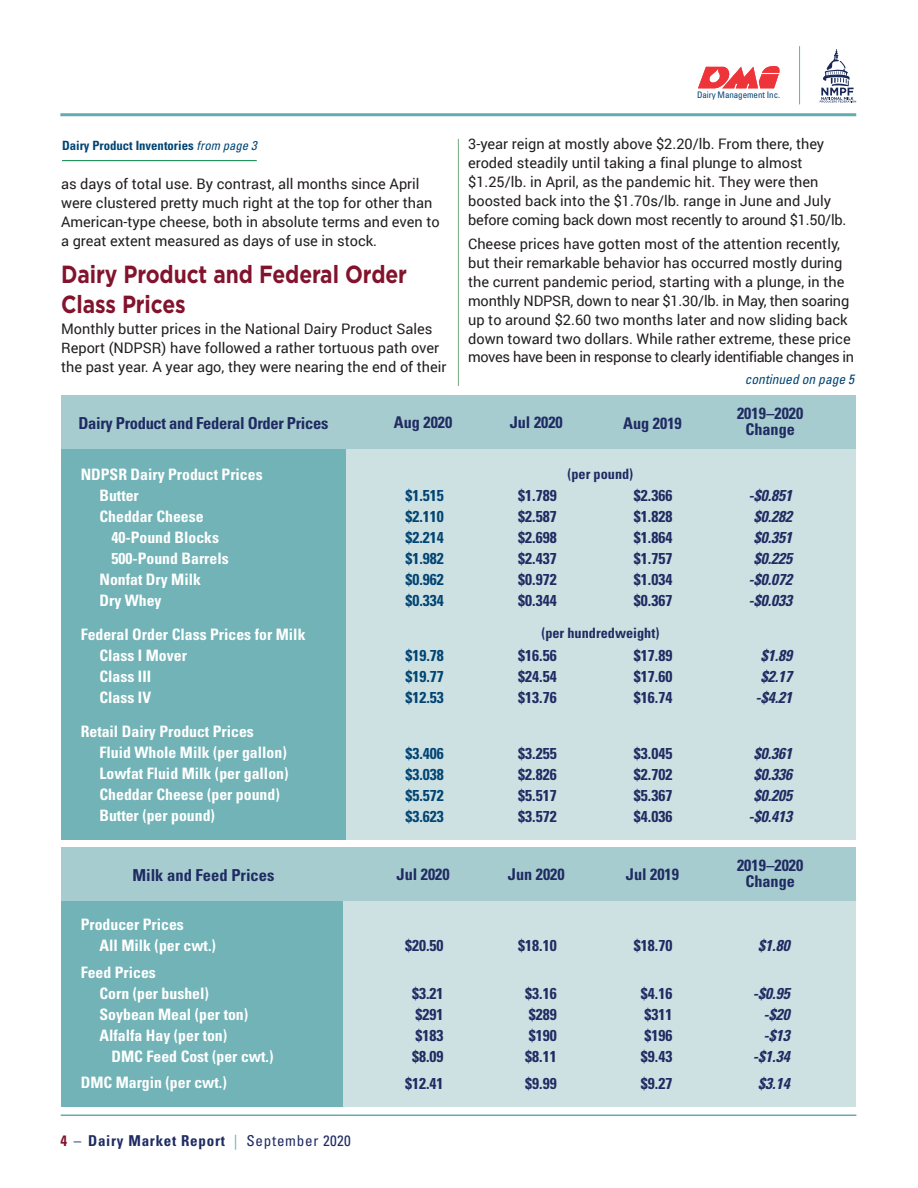
<style>
.page{position:relative;width:918px;height:1188px;background:#fff}
.page>*{position:absolute;margin:0;border:0;box-sizing:border-box;transform-origin:0 0}
.t1{font:700 24.75px/29.7px "Gotham";letter-spacing:-.005em;color:#82132d;scale:.85 1}
.t2{font:700 condensed 16.5px "Univers";letter-spacing:-.02em;color:#1f2b62}
.t3{font:700 condensed 16.5px "Univers";color:#1f2b62}
.t4{font:700 condensed 16.2px/15.8px "Univers";color:#1f2b62;text-align:center}
.t5{font:700 condensed 15.75px/21px "Univers";color:#fff}
.t6{font:700 condensed 15.75px/21px "Univers";color:#1f2b62;text-align:justify}
.t7{font:italic 700 condensed 15.75px/21px "Univers";color:#1f2b62;text-align:center}
.t8{font:700 condensed 15.75px/21px "Univers";color:#014473;text-align:justify}
.t9{font:700 condensed 15px "Univers";letter-spacing:.05em;color:#1f2b62}
.t10{font:14.55px/18.9px "Roboto";color:#231f20}
.t11{font:700 condensed 14.25px "Univers";color:#1f2b62}
.t12{font:italic condensed 13.5px "Univers";color:#014473}
.t13{font:700 condensed 12.75px "Univers";color:#014473}
.t14{font:condensed 9px "Univers";letter-spacing:-.01em;color:#014473}
.s1{font-weight:400;font-style:italic}
.s2{color:#82132d}
.s3{font-weight:400}
.s4{font-weight:400;color:#62acb0}
</style>
<div class="page">
<hr style="left:60px;top:113px;width:796px;height:3px;background:#62acb0">
<svg style="left:820px;top:49px;width:36px;height:54px"></svg>
<svg style="left:698px;top:66px;width:82px;height:22px"></svg>
<hr style="left:799px;top:46px;width:1px;height:58px;background:#62acb0">
<div style="left:61px;top:849px;width:285px;height:258px;background:#71b3b6"></div>
<div style="left:343px;top:849px;width:513px;height:258px;background:#cde1e2"></div>
<div style="left:61px;top:847px;width:795px;height:54px;background:#a6cccf"></div>
<hr style="left:458px;top:139px;width:1px;height:247px;background:#74a87d">
<div style="left:343px;top:438px;width:513px;height:402px;background:#cde1e2"></div>
<div style="left:61px;top:438px;width:285px;height:402px;background:#71b3b6"></div>
<div style="left:61px;top:395px;width:795px;height:54px;background:#a6cccf"></div>
<hr style="left:61px;top:1115px;width:795px;height:1px;background:#62acb0">
<hr style="left:62px;top:160px;width:195px;height:1px;background:#038544">
<p class="t13" style="left:62px;top:140px;width:199px">Dairy Product Inventories <span class="s1">from page 3</span></p>
<p class="t10" style="left:61px;top:174px;width:380px">as days of total use. By contrast, all months since April were clustered pretty much right at the top for other than American-type cheese, both in absolute terms and even to a great extent measured as days of use in stock.</p>
<h1 class="t1" style="left:61px;top:262px;width:409px">Dairy Product and Federal Order<br>Class Prices</h1>
<p class="t10" style="left:61px;top:319px;width:387px">Monthly butter prices in the National Dairy Product Sales<br>Report (NDPSR) have followed a rather tortuous path over the past year. A year ago, they were nearing the end of their</p>
<p class="t14" style="left:697px;top:92px;width:85px">Dairy Management Inc.</p>
<p class="t10" style="left:468px;top:134px;width:380px">3-year reign at mostly above $2.20/lb. From there, they eroded steadily until taking a final plunge to almost $1.25/lb. in April, as the pandemic hit. They were then boosted back into the $1.70s/lb. range in June and July before coming back down most recently to around $1.50/lb.</p>
<p class="t10" style="left:468px;top:234px;width:388px">Cheese prices have gotten most of the attention recently, but their remarkable behavior has occurred mostly during the current pandemic period, starting with a plunge, in the monthly NDPSR, down to near $1.30/lb. in May, then soaring up to around $2.60 two months later and now sliding back down toward two dollars. While rather extreme, these price moves have been in response to clearly identifiable changes in</p>
<p class="t12" style="left:745px;top:374px;width:114px">continued on page 5</p>
<p class="t2" style="left:78px;top:417px;width:251px">Dairy Product and Federal Order Prices</p>
<p class="t4" style="left:394px;top:416px;width:60px">Aug 2020</p>
<p class="t4" style="left:510px;top:416px;width:55px">Jul 2020</p>
<p class="t4" style="left:623px;top:417px;width:60px">Aug 2019</p>
<p class="t4" style="left:737px;top:407px;width:68px">2019–2020<br>Change</p>
<p class="t5" style="left:81px;top:465px;width:184px">NDPSR Dairy Product Prices</p>
<p class="t5" style="left:100px;top:486px;width:41px">Butter</p>
<p class="t5" style="left:100px;top:507px;width:106px">Cheddar Cheese</p>
<p class="t5" style="left:112px;top:528px;width:109px">40-Pound Blocks</p>
<p class="t5" style="left:112px;top:549px;width:119px">500-Pound Barrels</p>
<p class="t5" style="left:100px;top:570px;width:103px">Nonfat Dry Milk</p>
<p class="t5" style="left:100px;top:591px;width:64px">Dry Whey</p>
<p class="t5" style="left:100px;top:625px;width:208px;text-indent:-19px">Federal Order Class Prices for Milk<br>Class I Mover<br>Class III<br>Class IV</p>
<p class="t5" style="left:100px;top:722px;width:191px;text-indent:-19px">Retail Dairy Product Prices<br>Fluid Whole Milk (per gallon)<br>Lowfat Fluid Milk (per gallon)<br>Cheddar Cheese (per pound)<br>Butter (per pound)</p>
<p class="t8" style="left:405px;top:486px;width:40px">$1.515 $2.110 $2.214 $1.982 $0.962 $0.334</p>
<p class="t8" style="left:405px;top:647px;width:40px">$19.78 $19.77 $12.53</p>
<p class="t8" style="left:405px;top:745px;width:40px">$3.406 $3.038 $5.572 $3.623</p>
<p class="t6" style="left:518px;top:486px;width:40px">$1.789 $2.587 $2.698 $2.437 $0.972 $0.344</p>
<p class="t11" style="left:568px;top:469px;width:67px">(per pound)</p>
<p class="t6" style="left:634px;top:486px;width:40px">$2.366 $1.828 $1.864 $1.757 $1.034 $0.367</p>
<p class="t11" style="left:541px;top:628px;width:119px">(per hundredweight)</p>
<p class="t6" style="left:518px;top:647px;width:40px">$16.56 $24.54 $13.76</p>
<p class="t6" style="left:518px;top:745px;width:40px">$3.255 $2.826 $5.517 $3.572</p>
<p class="t6" style="left:634px;top:647px;width:40px">$17.89 $17.60 $16.74</p>
<p class="t6" style="left:634px;top:745px;width:40px">$3.045 $2.702 $5.367 $4.036</p>
<p class="t7" style="left:748px;top:486px;width:48px">-$0.851 $0.282 $0.351 $0.225 -$0.072 -$0.033</p>
<p class="t7" style="left:755px;top:647px;width:41px">$1.89 $2.17 -$4.21</p>
<p class="t7" style="left:748px;top:745px;width:48px">$0.361 $0.336 $0.205 -$0.413</p>
<p class="t3" style="left:132px;top:869px;width:144px">Milk and Feed Prices</p>
<p class="t4" style="left:397px;top:868px;width:55px">Jul 2020</p>
<p class="t4" style="left:508px;top:868px;width:58px">Jun 2020</p>
<p class="t4" style="left:626px;top:868px;width:55px">Jul 2019</p>
<p class="t4" style="left:737px;top:859px;width:68px">2019–2020<br>Change</p>
<p class="t5" style="left:100px;top:916px;width:118px;text-indent:-19px">Producer Prices<br>All Milk (per cwt.)</p>
<p class="t5" style="left:100px;top:963px;width:150px;text-indent:-19px">Feed Prices<br>Corn (per bushel)<br>Soybean Meal (per ton)<br>Alfalfa Hay (per ton)</p>
<p class="t5" style="left:81px;top:1045px;width:194px;line-height:26.4px;text-indent:31px">DMC Feed Cost (per cwt.)<br>DMC Margin (per cwt.)</p>
<p class="t9" style="left:61px;top:1135px;width:292px"><span class="s2">4</span> <span class="s3">–</span> Dairy Market Report <span class="s4">|</span> <span class="s3">September 2020</span></p>
<p class="t6" style="left:405px;top:937px;width:40px">$20.50</p>
<p class="t6" style="left:412px;top:985px;width:33px">$3.21 $291 $183 $8.09</p>
<p class="t6" style="left:405px;top:1074px;width:40px">$12.41</p>
<p class="t6" style="left:518px;top:937px;width:40px">$18.10</p>
<p class="t6" style="left:525px;top:985px;width:33px">$3.16 $289 $190 $8.11</p>
<p class="t6" style="left:525px;top:1074px;width:33px">$9.99</p>
<p class="t6" style="left:634px;top:937px;width:40px">$18.70</p>
<p class="t6" style="left:641px;top:985px;width:33px">$4.16 $311 $196 $9.43</p>
<p class="t6" style="left:641px;top:1074px;width:33px">$9.27</p>
<p class="t7" style="left:758px;top:937px;width:36px">$1.80</p>
<p class="t7" style="left:753px;top:985px;width:41px;text-align:right">-$0.95 -$20 -$13 -$1.34</p>
<p class="t7" style="left:758px;top:1074px;width:36px">$3.14</p>
</div>
